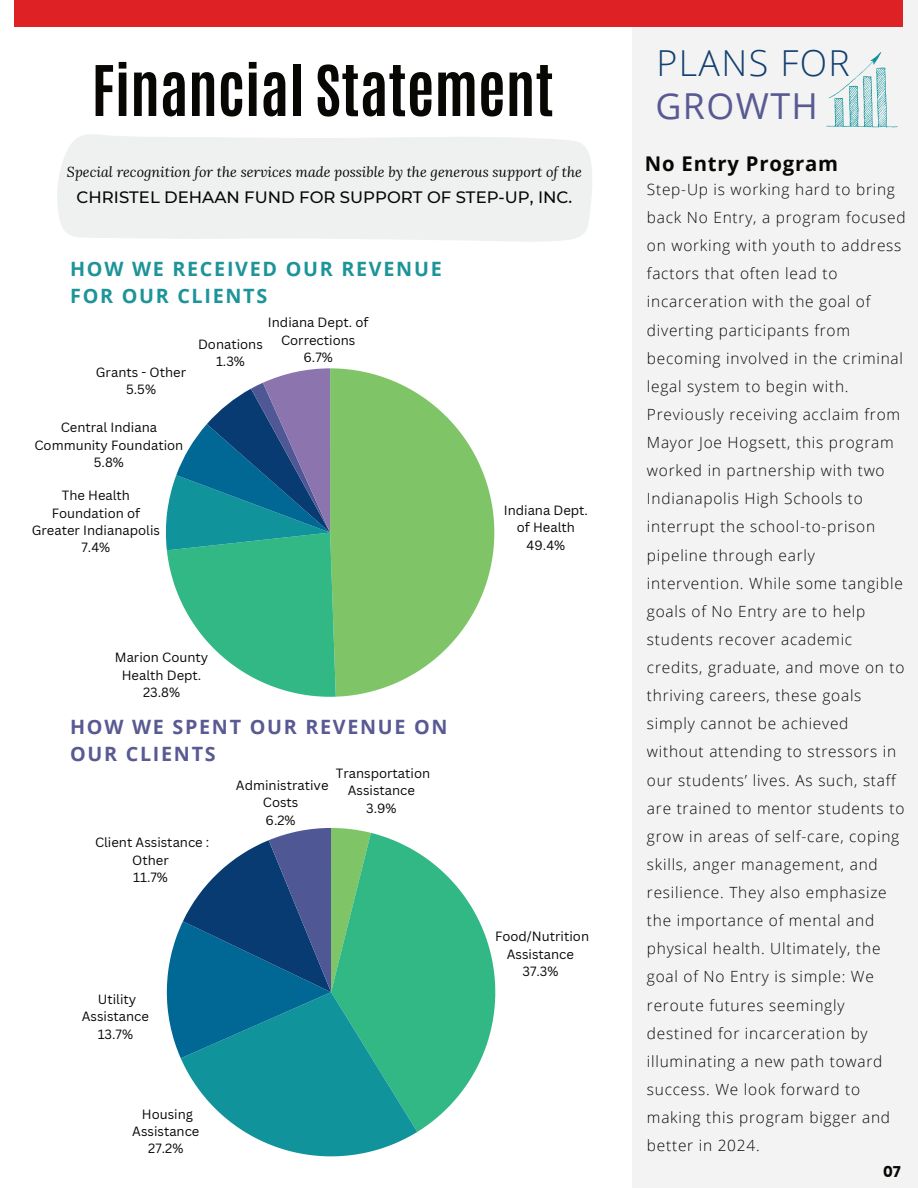
<style>
.page{position:relative;width:918px;height:1188px;background:#fff}
.page>*{position:absolute;margin:0;border:0;box-sizing:border-box;transform-origin:0 0}
.t1{font:700 59.25px "Antonio";color:#080704}
.t2{font:300 35.85px "Open Sans";letter-spacing:.04em;color:#114071}
.t3{font:35.85px "Open Sans";letter-spacing:.04em;color:#595a93}
.t4{font:700 20.25px "Open Sans";letter-spacing:.04em;color:#080704}
.t5{font:700 19.8px/27px "Open Sans";letter-spacing:.085em;color:#1c9499}
.t6{font:700 19.8px/27px "Open Sans";letter-spacing:.085em;color:#595a93}
.t7{font:500 16.5px "Montserrat";color:#080704}
.t8{font:300 15.45px/28.2px "Open Sans";letter-spacing:.05em;color:#080704}
.t9{font:700 15px "Poppins";color:#080704}
.t10{font:italic 14.25px "Lora";color:#080704}
.t11{font:13.05px/17.4px "Canva Sans";color:#080704;text-align:center}
</style>
<div class="page">
<svg style="left:417px;top:852px;width:78px;height:280px;fill:#31b884"></svg>
<svg style="left:167px;top:828px;width:250px;height:328px"></svg>
<svg style="left:336px;top:368px;width:158px;height:329px;fill:#7fc567"></svg>
<svg style="left:165px;top:368px;width:171px;height:329px"></svg>
<div style="left:632px;top:0;width:286px;height:1188px;background:#f3f3f3"></div>
<svg style="left:826px;top:52px;width:72px;height:76px"></svg>
<div style="left:15px;top:0;width:888px;height:27px;background:#de2124"></div>
<div style="left:57px;top:134px;width:535px;height:108px;background:#eff1f1"></div>
<h1 class="t1" style="left:92px;top:46px;width:464px">Financial Statement</h1>
<p class="t10" style="left:67px;top:162px;width:517px">Special recognition for the services made possible by the generous support of the</p>
<p class="t7" style="left:77px;top:186px;width:497px">CHRISTEL DEHAAN FUND FOR SUPPORT OF STEP-UP, INC.</p>
<p class="t5" style="left:70px;top:255px;width:373px">HOW WE RECEIVED OUR REVENUE<br>FOR OUR CLIENTS</p>
<p class="t11" style="left:96px;top:364px;width:92px">Grants - Other<br>5.5%</p>
<p class="t11" style="left:35px;top:419px;width:150px">Central Indiana<br>Community Foundation<br>5.8%</p>
<p class="t11" style="left:32px;top:487px;width:130px">The Health<br>Foundation of<br>Greater Indianapolis<br>7.4%</p>
<p class="t11" style="left:268px;top:314px;width:102px">Indiana Dept. of<br>Corrections<br>6.7%</p>
<p class="t11" style="left:198px;top:335px;width:66px">Donations<br>1.3%</p>
<p class="t11" style="left:115px;top:649px;width:95px">Marion County<br>Health Dept.<br>23.8%</p>
<p class="t6" style="left:70px;top:713px;width:379px">HOW WE SPENT OUR REVENUE ON<br>OUR CLIENTS</p>
<p class="t11" style="left:336px;top:764px;width:96px">Transportation<br>Assistance<br>3.9%</p>
<p class="t11" style="left:236px;top:777px;width:94px">Administrative<br>Costs<br>6.2%</p>
<p class="t11" style="left:95px;top:834px;width:116px">Client Assistance :<br>Other<br>11.7%</p>
<p class="t11" style="left:82px;top:991px;width:69px">Utility<br>Assistance<br>13.7%</p>
<p class="t11" style="left:132px;top:1105px;width:69px">Housing<br>Assistance<br>27.2%</p>
<p class="t11" style="left:504px;top:502px;width:86px">Indiana Dept. of Health<br>49.4%</p>
<p class="t11" style="left:495px;top:928px;width:96px">Food/Nutrition<br>Assistance<br>37.3%</p>
<h2 class="t2" style="left:656px;top:38px;width:195px">PLANS FOR</h2>
<h2 class="t3" style="left:655px;top:81px;width:164px">GROWTH</h2>
<h3 class="t4" style="left:645px;top:149px;width:195px">No Entry Program</h3>
<p class="t8" style="left:647px;top:175px;width:260px">Step-Up is working hard to bring back No Entry, a program focused on working with youth to address factors that often lead to incarceration with the goal of diverting participants from becoming involved in the criminal legal system to begin with.<br>Previously receiving acclaim from<br>Mayor Joe Hogsett, this program worked in partnership with two<br>Indianapolis High Schools to interrupt the school-to-prison pipeline through early intervention. While some tangible goals of No Entry are to help students recover academic credits, graduate, and move on to thriving careers, these goals simply cannot be achieved without attending to stressors in our students’ lives. As such, staff are trained to mentor students to grow in areas of self-care, coping skills, anger management, and resilience. They also emphasize the importance of mental and physical health. Ultimately, the goal of No Entry is simple: We reroute futures seemingly destined for incarceration by illuminating a new path toward success. We look forward to making this program bigger and better in 2024.</p>
<p class="t9" style="left:883px;top:1163px;width:19px">07</p>
</div>
